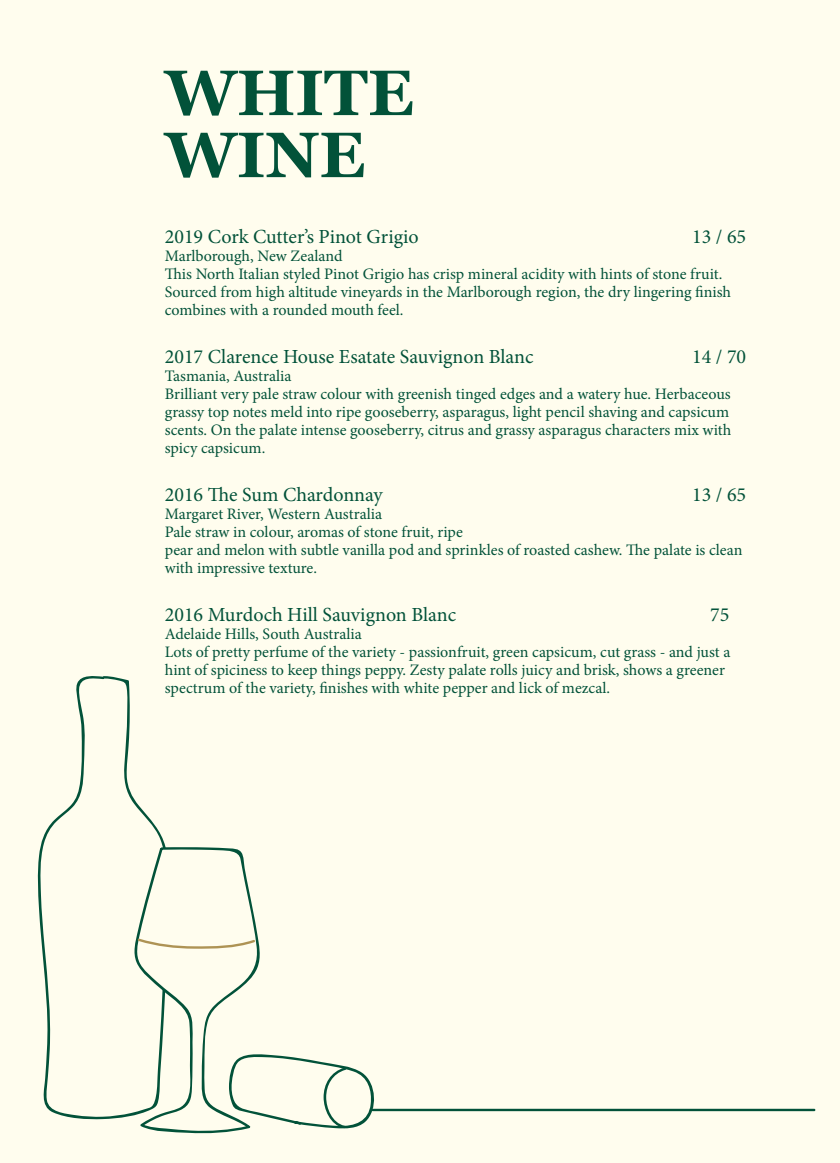
<style>
.page{position:relative;width:840px;height:1163px;background:#fff}
.page>*{position:absolute;margin:0;border:0;box-sizing:border-box;transform-origin:0 0}
.t1{font:700 64px "Georgia";color:#025239}
.t2{font:20px "Minion Pro";color:#025239}
.t3{font:16px/18px "Minion Pro";color:#025239}
</style>
<div class="page">
<div style="left:0;top:0;width:839px;height:1162px;background:#fffdee"></div>
<svg style="left:37px;top:676px;width:129px;height:443px"></svg>
<svg style="left:132px;top:847px;width:683px;height:286px"></svg>
<p class="t1" style="left:165px;top:45px;width:250px">WHITE</p>
<p class="t1" style="left:165px;top:107px;width:202px">WINE</p>
<p class="t2" style="left:165px;top:223px;width:255px">2019 Cork Cutter’s Pinot Grigio</p>
<p class="t2" style="left:691px;top:223px;width:56px">13 / 65</p>
<p class="t3" style="left:165px;top:247px;width:179px">Marlborough, New Zealand</p>
<p class="t3" style="left:165px;top:265px;width:567px">This North Italian styled Pinot Grigio has crisp mineral acidity with hints of stone fruit.<br>Sourced from high altitude vineyards in the Marlborough region, the dry lingering finish combines with a rounded mouth feel.</p>
<p class="t2" style="left:165px;top:343px;width:370px">2017 Clarence House Esatate Sauvignon Blanc</p>
<p class="t2" style="left:691px;top:343px;width:56px">14 / 70</p>
<p class="t3" style="left:165px;top:367px;width:128px">Tasmania, Australia</p>
<p class="t3" style="left:165px;top:385px;width:567px">Brilliant very pale straw colour with greenish tinged edges and a watery hue. Herbaceous grassy top notes meld into ripe gooseberry, asparagus, light pencil shaving and capsicum scents. On the palate intense gooseberry, citrus and grassy asparagus characters mix with spicy capsicum.</p>
<p class="t2" style="left:165px;top:481px;width:219px">2016 The Sum Chardonnay</p>
<p class="t2" style="left:691px;top:481px;width:56px">13 / 65</p>
<p class="t3" style="left:165px;top:505px;width:219px">Margaret River, Western Australia</p>
<p class="t3" style="left:165px;top:523px;width:299px">Pale straw in colour, aromas of stone fruit, ripe</p>
<p class="t3" style="left:165px;top:541px;width:578px">pear and melon with subtle vanilla pod and sprinkles of roasted cashew. The palate is clean with impressive texture.</p>
<p class="t2" style="left:165px;top:601px;width:293px">2016 Murdoch Hill Sauvignon Blanc</p>
<p class="t2" style="left:709px;top:601px;width:21px">75</p>
<p class="t3" style="left:165px;top:625px;width:198px">Adelaide Hills, South Australia</p>
<p class="t3" style="left:165px;top:643px;width:567px">Lots of pretty perfume of the variety - passionfruit, green capsicum, cut grass - and just a hint of spiciness to keep things peppy. Zesty palate rolls juicy and brisk, shows a greener spectrum of the variety, finishes with white pepper and lick of mezcal.</p>
</div>
